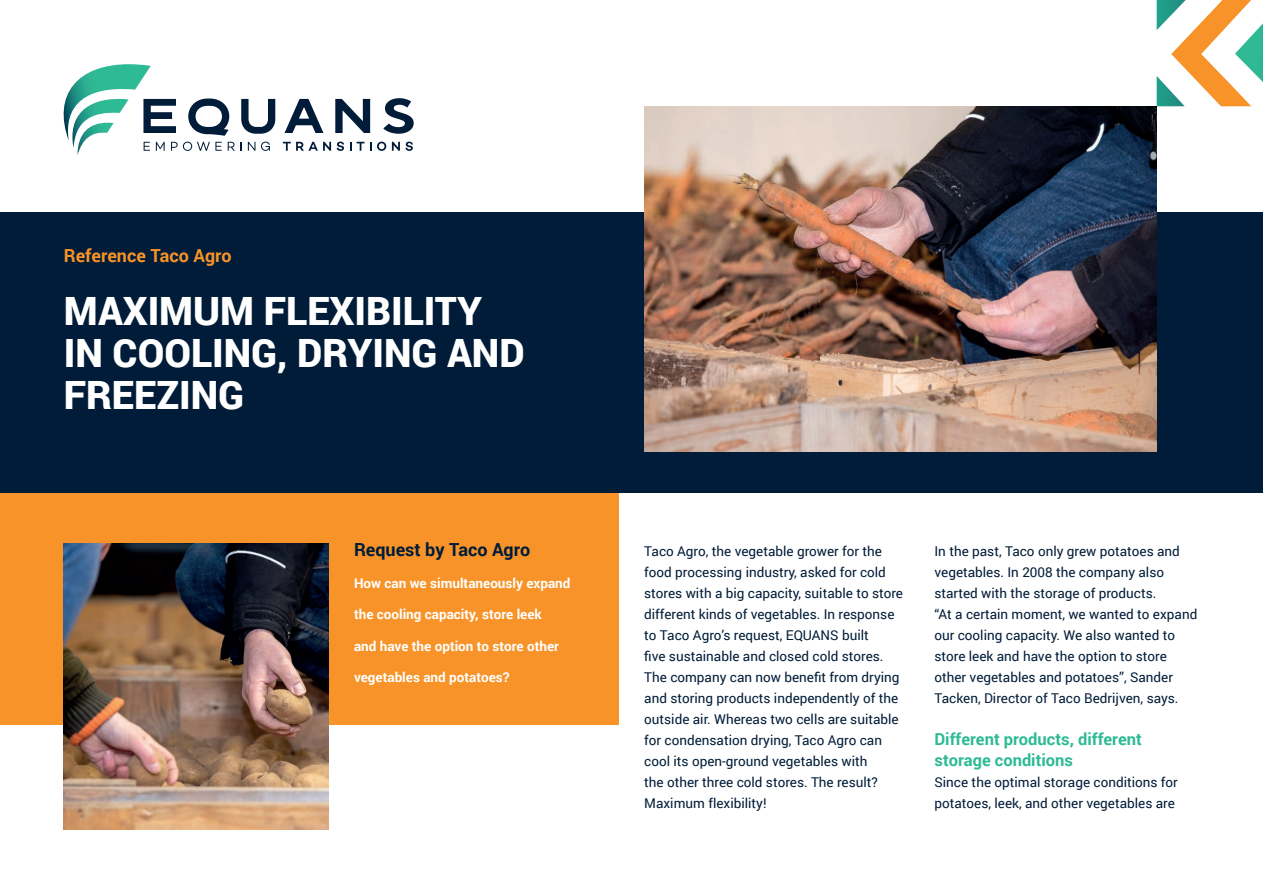
<style>
.page{position:relative;width:1263px;height:893px;background:#fff}
.page>*{position:absolute;margin:0;border:0;box-sizing:border-box;transform-origin:0 0}
.t1{font:900 39px/42px "Roboto";color:#fff}
.t2{font:700 18px "Roboto";color:#f79328}
.t3{font:700 18px "Roboto";color:#001c38}
.t4{font:700 16.5px/21px "Roboto";color:#2dba95}
.t5{font:13.5px/21px "Roboto";color:#001c38}
.t6{font:700 13.5px "Roboto";color:#fff}
</style>
<div class="page">
<div style="left:0;top:213px;width:1263px;height:280px;background:#001c38"></div>
<svg style="left:1157px;top:0;width:106px;height:106px"></svg>
<svg style="left:283px;top:142px;width:48px;height:9px"></svg>
<svg style="left:337px;top:142px;width:7px;height:9px"></svg>
<svg style="left:357px;top:142px;width:7px;height:9px"></svg>
<svg style="left:377px;top:142px;width:9px;height:9px"></svg>
<svg style="left:392px;top:142px;width:21px;height:9px"></svg>
<svg style="left:285px;top:99px;width:38px;height:34px"></svg>
<svg style="left:335px;top:99px;width:35px;height:34px"></svg>
<svg style="left:383px;top:98px;width:31px;height:36px"></svg>
<svg style="left:63px;top:64px;width:212px;height:91px"></svg>
<img style="left:644px;top:106px;width:513px;height:345px">
<div style="left:0;top:493px;width:619px;height:231px;background:#f79328"></div>
<img style="left:64px;top:543px;width:264px;height:286px">
<h2 class="t2" style="left:64px;top:243px;width:169px">Reference Taco Agro</h2>
<h1 class="t1" style="left:64px;top:289px;width:462px">MAXIMUM FLEXIBILITY<br>IN COOLING, DRYING AND<br>FREEZING</h1>
<h2 class="t3" style="left:354px;top:537px;width:178px">Request by Taco Agro</h2>
<p class="t6" style="left:354px;top:573px;width:218px">How can we simultaneously expand</p>
<p class="t6" style="left:354px;top:605px;width:189px">the cooling capacity, store leek</p>
<p class="t6" style="left:354px;top:636px;width:206px">and have the option to store other</p>
<p class="t6" style="left:354px;top:668px;width:157px">vegetables and potatoes?</p>
<p class="t5" style="left:644px;top:540px;width:260px">Taco Agro, the vegetable grower for the food processing industry, asked for cold stores with a big capacity, suitable to store different kinds of vegetables. In response to Taco Agro’s request, EQUANS built<br>five sustainable and closed cold stores.<br>The company can now benefit from drying and storing products independently of the outside air. Whereas two cells are suitable for condensation drying, Taco Agro can cool its open-ground vegetables with<br>the other three cold stores. The result?<br>Maximum flexibility!</p>
<p class="t5" style="left:934px;top:540px;width:264px">In the past, Taco only grew potatoes and vegetables. In 2008 the company also started with the storage of products.<br>“At a certain moment, we wanted to expand our cooling capacity. We also wanted to store leek and have the option to store other vegetables and potatoes”, Sander Tacken, Director of Taco Bedrijven, says.</p>
<p class="t4" style="left:934px;top:728px;width:209px">Different products, different storage conditions</p>
<p class="t5" style="left:934px;top:771px;width:245px">Since the optimal storage conditions for potatoes, leek, and other vegetables are</p>
</div>
